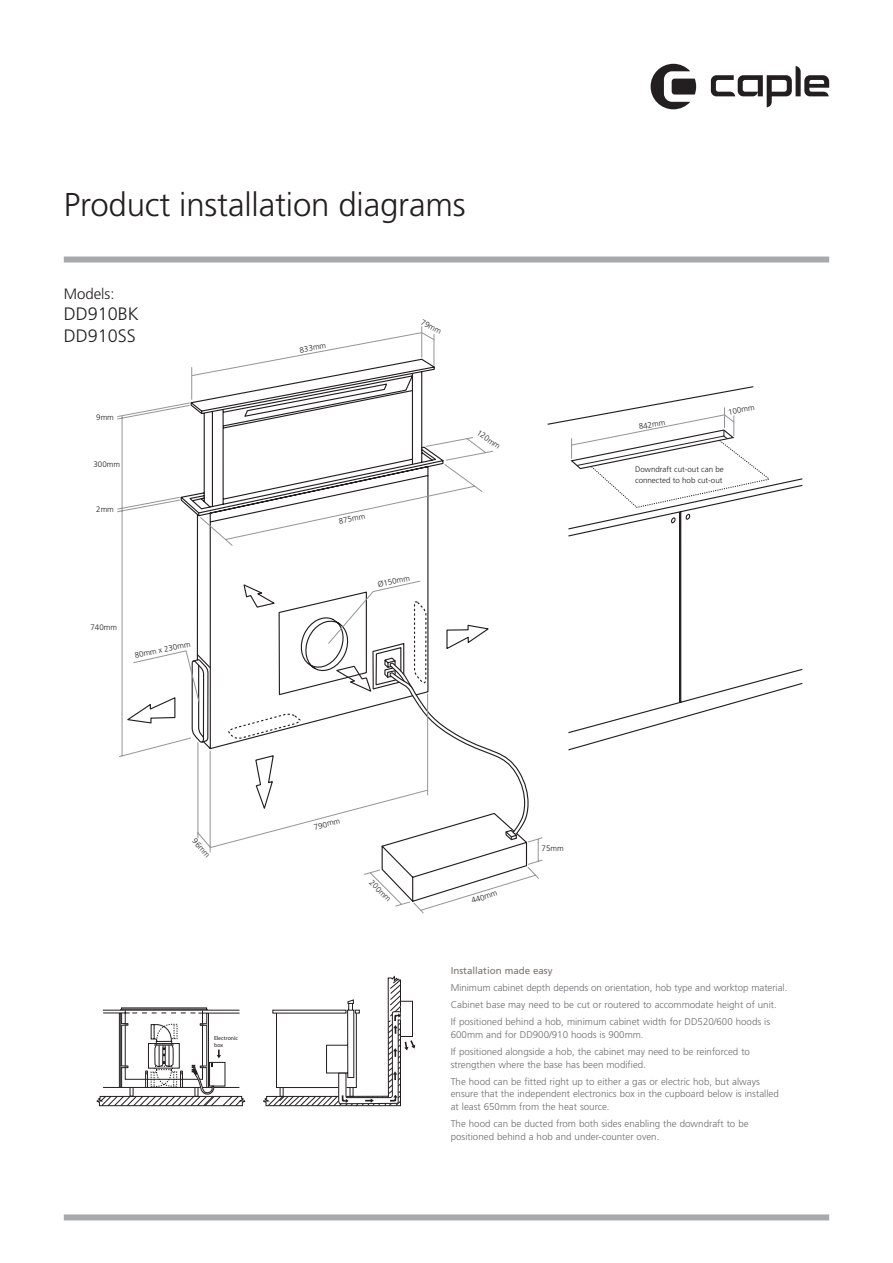
<style>
.page{position:relative;width:893px;height:1263px;background:#fff}
.page>*{position:absolute;margin:0;border:0;box-sizing:border-box;transform-origin:0 0}
.t1{font:300 33px "Frutiger";letter-spacing:-.005em;color:#231f20}
.t2{font:300 18px/21.6px "Frutiger";color:#231f20}
.t3{font:300 15px "Frutiger";color:#231f20}
._8__Installation_Dia{font:300 9.75px/12.8px "Frutiger";color:#6c6d70}
._8__Installation_Dia-2{font:9.75px "Frutiger";color:#7d716c}
.t4{font:300 7.95px/10.4px "Frutiger";color:#231f20}
.t5{font:5.85px/6.1px "Myriad";color:#231f20}
</style>
<div class="page">
<div style="left:64px;top:257px;width:765px;height:6px;background:#a8a9ad"></div>
<div style="left:64px;top:1214px;width:765px;height:6px;background:#a8a9ad"></div>
<svg style="left:651px;top:64px;width:45px;height:45px"></svg>
<svg style="left:711px;top:66px;width:118px;height:41px"></svg>
<svg style="left:96px;top:976px;width:319px;height:131px"></svg>
<hr style="left:421px;top:327px;width:1px;height:30px;background:#939598">
<svg style="left:117px;top:332px;width:376px;height:425px"></svg>
<svg style="left:133px;top:580px;width:410px;height:333px"></svg>
<svg style="left:547px;top:386px;width:255px;height:365px"></svg>
<svg style="left:569px;top:407px;width:201px;height:116px"></svg>
<p class="t1" style="left:64px;top:186px;width:403px">Product installation diagrams</p>
<p class="t3" style="left:64px;top:285px;width:52px">Models:</p>
<p class="t2" style="left:64px;top:303px;width:77px">DD910BK<br>DD910SS</p>
<p class="t4" style="left:96px;top:412px;width:19px">9mm</p>
<p class="t4" style="left:93px;top:459px;width:28px">300mm</p>
<p class="t4" style="left:96px;top:504px;width:19px">2mm</p>
<p class="t4" style="left:90px;top:622px;width:28px">740mm</p>
<p class="t4" style="left:134px;top:650px;width:58px;rotate:-12deg">80mm x 230mm</p>
<p class="t4" style="left:299px;top:345px;width:28px;rotate:-10deg">833mm</p>
<p class="t4" style="left:424px;top:317px;width:24px;rotate:27deg">79mm</p>
<p class="t4" style="left:338px;top:516px;width:28px;rotate:-12deg">875mm</p>
<p class="t4" style="left:377px;top:579px;width:34px;rotate:-12deg">Ø150mm</p>
<p class="t4" style="left:481px;top:427px;width:28px;rotate:36deg">120mm</p>
<p class="t4" style="left:638px;top:422px;width:28px;rotate:-10deg">842mm</p>
<p class="t4" style="left:727px;top:407px;width:28px;rotate:-10deg">100mm</p>
<p class="t4" style="left:635px;top:464px;width:90px">Downdraft cut-out can be connected to hob cut-out</p>
<p class="t4" style="left:198px;top:836px;width:24px;rotate:48deg">96mm</p>
<p class="t5" style="left:214px;top:1036px;width:26px">Electronic box</p>
<p class="t4" style="left:313px;top:822px;width:28px;rotate:-15deg">790mm</p>
<p class="t4" style="left:374px;top:878px;width:28px;rotate:45deg">200mm</p>
<p class="t4" style="left:470px;top:896px;width:28px;rotate:-18deg">440mm</p>
<p class="t4" style="left:542px;top:843px;width:24px">75mm</p>
<p class="_8__Installation_Dia-2" style="left:451px;top:965px;width:103px">Installation made easy</p>
<p class="_8__Installation_Dia" style="left:451px;top:981px;width:338px">Minimum cabinet depth depends on orientation, hob type and worktop material.</p>
<p class="_8__Installation_Dia" style="left:451px;top:998px;width:328px">Cabinet base may need to be cut or routered to accommodate height of unit.</p>
<p class="_8__Installation_Dia" style="left:451px;top:1015px;width:321px">If positioned behind a hob, minimum cabinet width for DD520/600 hoods is<br>600mm and for DD900/910 hoods is 900mm.</p>
<p class="_8__Installation_Dia" style="left:451px;top:1045px;width:301px">If positioned alongside a hob, the cabinet may need to be reinforced to strengthen where the base has been modified.</p>
<p class="_8__Installation_Dia" style="left:451px;top:1075px;width:330px">The hood can be fitted right up to either a gas or electric hob, but always ensure that the independent electronics box in the cupboard below is installed at least 650mm from the heat source.</p>
<p class="_8__Installation_Dia" style="left:451px;top:1117px;width:299px">The hood can be ducted from both sides enabling the downdraft to be positioned behind a hob and under-counter oven.</p>
</div>
